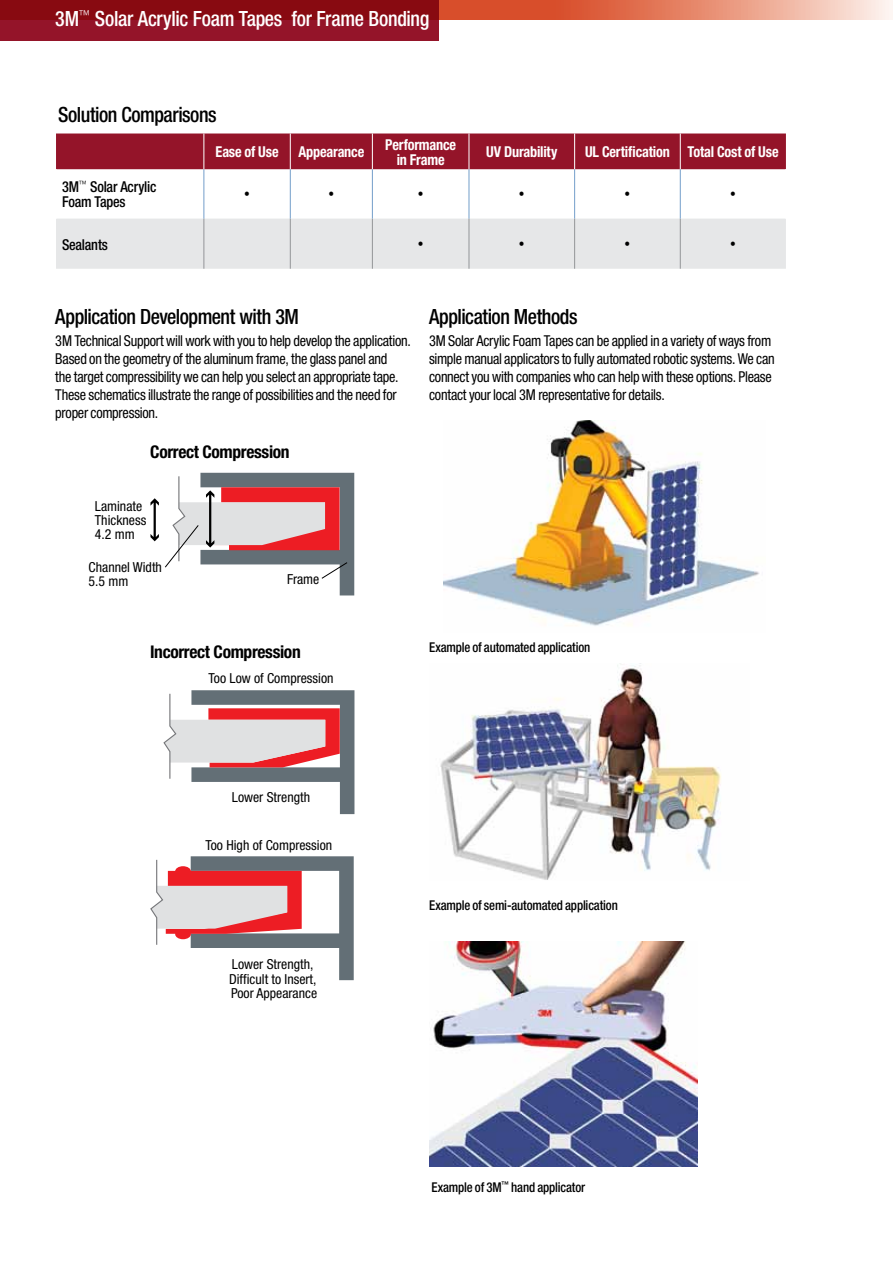
<style>
.page{position:relative;width:893px;height:1263px;background:#fff}
.page>*{position:absolute;margin:0;border:0;box-sizing:border-box;transform-origin:0 0}
.t1{font:500 condensed 21px "Helvetica Neue";letter-spacing:-.025em;color:#000;scale:.95 1}
.t2{font:500 condensed 21px "Helvetica Neue";letter-spacing:-.015em;color:#fff;scale:.95 1}
.t3{font:700 condensed 17.55px "Helvetica Neue";letter-spacing:-.02em;color:#000}
.t4{font:condensed 15px/18px "Helvetica Neue";letter-spacing:-.02em;color:#000;scale:.95 1}
.t5{font:700 condensed 15px/15px "Helvetica Neue";letter-spacing:-.01em;color:#fff;text-align:center;scale:.95 1}
.t6{font:500 condensed 15px/15px "Helvetica Neue";letter-spacing:-.015em;color:#000;scale:.95 1}
.t7{font:condensed 13.8px/14.2px "Helvetica Neue";color:#000}
.t8{font:500 condensed 13.5px "Helvetica Neue";letter-spacing:-.01em;color:#000;scale:.95 1}
.t9{font:500 condensed 12px "Helvetica Neue";color:#000;scale:.95 1}
</style>
<div class="page">
<div style="left:0;top:0;width:439px;height:40px;background:#941429"></div>
<svg style="left:0;top:0;width:893px;height:20px;background:#b7493f"></svg>
<svg style="left:163px;top:690px;width:191px;height:124px"></svg>
<svg style="left:150px;top:856px;width:204px;height:124px"></svg>
<div style="left:175px;top:866px;width:16px;height:10px;background:#ed1d24;border-radius:50%"></div>
<div style="left:175px;top:929px;width:16px;height:10px;background:#ed1d24;border-radius:50%"></div>
<svg style="left:150px;top:473px;width:204px;height:122px"></svg>
<img style="left:443px;top:420px;width:317px;height:206px">
<img style="left:440px;top:663px;width:281px;height:217px">
<img style="left:429px;top:941px;width:269px;height:225px">
<svg style="left:57px;top:169px;width:728px;height:50px"></svg>
<div style="left:56px;top:133px;width:730px;height:36px;background:#941429"></div>
<div style="left:56px;top:219px;width:730px;height:50px;background:#e6e7e8"></div>
<hr style="left:203px;top:133px;width:1px;height:36px;background:#fff">
<hr style="left:290px;top:133px;width:1px;height:36px;background:#fff">
<hr style="left:372px;top:133px;width:1px;height:36px;background:#fff">
<hr style="left:469px;top:133px;width:1px;height:36px;background:#fff">
<hr style="left:574px;top:133px;width:1px;height:36px;background:#fff">
<hr style="left:680px;top:133px;width:1px;height:36px;background:#fff">
<hr style="left:203px;top:219px;width:1px;height:50px;background:#939598">
<hr style="left:290px;top:219px;width:1px;height:50px;background:#939598">
<hr style="left:372px;top:219px;width:1px;height:50px;background:#939598">
<hr style="left:469px;top:219px;width:1px;height:50px;background:#939598">
<hr style="left:574px;top:219px;width:1px;height:50px;background:#939598">
<hr style="left:680px;top:219px;width:1px;height:50px;background:#939598">
<hr style="left:203px;top:169px;width:1px;height:50px;background:#739eca">
<hr style="left:290px;top:169px;width:1px;height:50px;background:#739eca">
<hr style="left:372px;top:169px;width:1px;height:50px;background:#739eca">
<hr style="left:469px;top:169px;width:1px;height:50px;background:#739eca">
<hr style="left:574px;top:169px;width:1px;height:50px;background:#739eca">
<hr style="left:680px;top:169px;width:1px;height:50px;background:#739eca">
<h1 class="t2" style="left:55px;top:6px;width:395px">3M<sup>™</sup> Solar Acrylic Foam Tapes for Frame Bonding</h1>
<h1 class="t1" style="left:58px;top:102px;width:168px">Solution Comparisons</h1>
<p class="t5" style="left:216px;top:144px;width:68px">Ease of Use</p>
<p class="t5" style="left:298px;top:144px;width:71px">Appearance</p>
<p class="t5" style="left:385px;top:137px;width:76px">Performance in Frame</p>
<p class="t5" style="left:486px;top:144px;width:76px">UV Durability</p>
<p class="t5" style="left:585px;top:144px;width:205px">UL Certification Total Cost of Use</p>
<p class="t6" style="left:62px;top:179px;width:101px">3M<sup>™</sup> Solar Acrylic<br>Foam Tapes</p>
<p class="t9" style="left:244px;top:187px;width:8px">•</p>
<p class="t9" style="left:328px;top:187px;width:8px">•</p>
<p class="t9" style="left:418px;top:187px;width:7px">•</p>
<p class="t9" style="left:519px;top:187px;width:7px">•</p>
<p class="t9" style="left:625px;top:187px;width:7px">•</p>
<p class="t9" style="left:730px;top:187px;width:7px">•</p>
<p class="t6" style="left:62px;top:237px;width:50px">Sealants</p>
<p class="t9" style="left:418px;top:237px;width:7px">•</p>
<p class="t9" style="left:519px;top:237px;width:7px">•</p>
<p class="t9" style="left:625px;top:237px;width:7px">•</p>
<p class="t9" style="left:730px;top:237px;width:7px">•</p>
<h1 class="t1" style="left:55px;top:304px;width:258px">Application Development with 3M</h1>
<p class="t4" style="left:55px;top:331px;width:376px">3M Technical Support will work with you to help develop the application.<br>Based on the geometry of the aluminum frame, the glass panel and<br>the target compressibility we can help you select an appropriate tape.<br>These schematics illustrate the range of possibilities and the need for proper compression.</p>
<p class="t3" style="left:150px;top:441px;width:141px">Correct Compression</p>
<p class="t7" style="left:95px;top:499px;width:53px">Laminate<br>Thickness<br>4.2 mm</p>
<p class="t7" style="left:89px;top:560px;width:75px">Channel Width<br>5.5 mm</p>
<p class="t7" style="left:287px;top:572px;width:34px">Frame</p>
<h1 class="t1" style="left:429px;top:304px;width:158px">Application Methods</h1>
<p class="t4" style="left:429px;top:331px;width:365px">3M Solar Acrylic Foam Tapes can be applied in a variety of ways from simple manual applicators to fully automated robotic systems. We can connect you with companies who can help with these options. Please contact your local 3M representative for details.</p>
<p class="t3" style="left:150px;top:641px;width:152px">Incorrect Compression</p>
<p class="t7" style="left:209px;top:671px;width:126px">Too Low of Compression</p>
<p class="t8" style="left:429px;top:639px;width:171px">Example of automated application</p>
<p class="t7" style="left:232px;top:790px;width:80px">Lower Strength</p>
<p class="t7" style="left:205px;top:837px;width:128px">Too High of Compression</p>
<p class="t7" style="left:229px;top:957px;width:90px">Lower Strength,<br>Difficult to Insert,<br>Poor Appearance</p>
<p class="t8" style="left:429px;top:897px;width:200px">Example of semi-automated application</p>
<p class="t8" style="left:431px;top:1179px;width:163px">Example of 3M<sup>™</sup> hand applicator</p>
</div>
